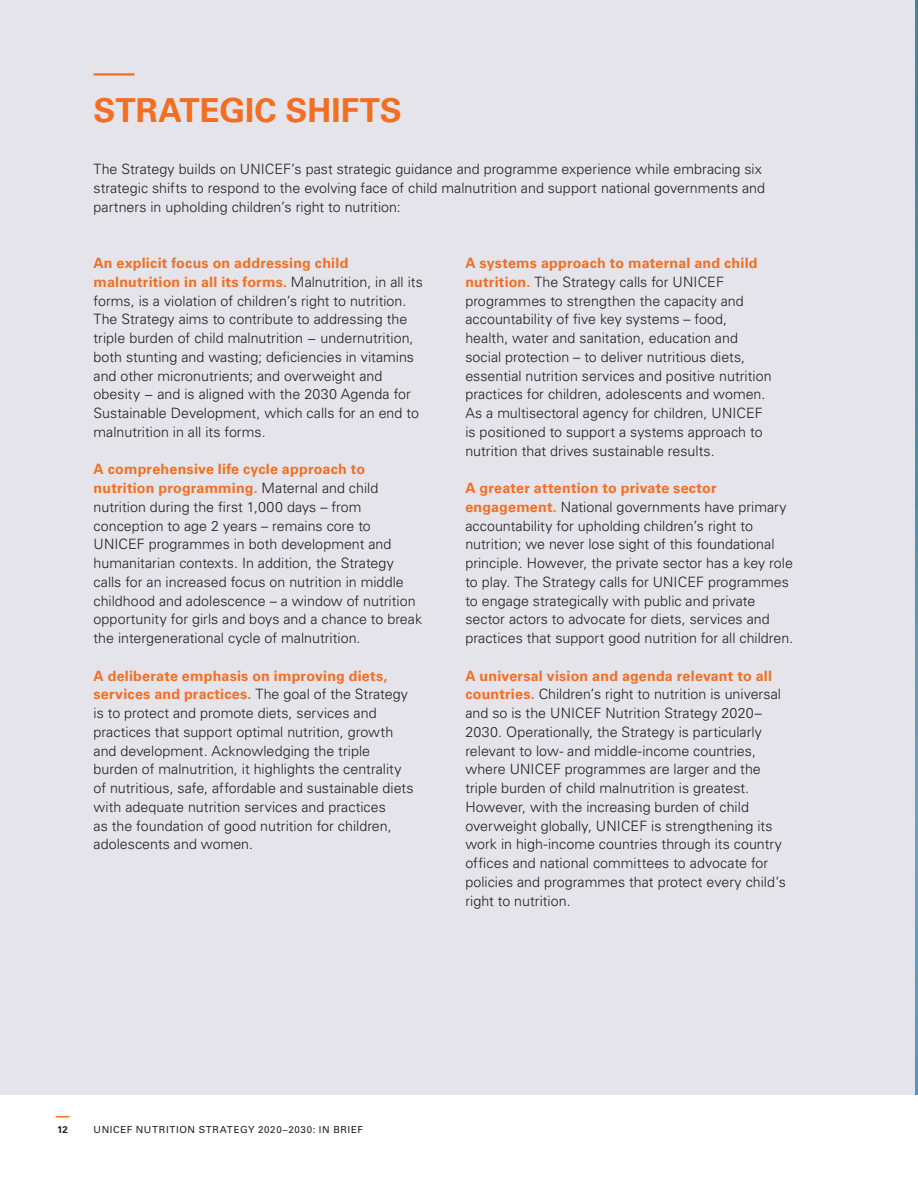
<style>
.page{position:relative;width:918px;height:1188px;background:#fff}
.page>*{position:absolute;margin:0;border:0;box-sizing:border-box;transform-origin:0 0}
.chapter_headings_ora{font:700 33px "Univers LT Std";color:#f36e21}
.copy{font:300 14.25px/18.8px "Univers LT Std";color:#231f20}
.t1{font:9.75px "Univers LT Std";letter-spacing:.065em;color:#231f20}
.t2{font:700 9.75px "Univers LT Std";color:#231f20}
.s1{font-weight:700;color:#f36e21}
</style>
<div class="page">
<svg style="left:56px;top:1116px;width:13px;height:1px"></svg>
<div style="left:0;top:0;width:918px;height:1094px;background:#e4e4ea"></div>
<hr style="left:94px;top:73px;width:40px;height:3px;background:#f36e21">
<img style="left:916px;top:0;width:2px;height:1094px">
<p class="chapter_headings_ora" style="left:94px;top:91px;width:310px">STRATEGIC SHIFTS</p>
<p class="copy" style="left:94px;top:160px;width:673px">The Strategy builds on UNICEF’s past strategic guidance and programme experience while embracing six strategic shifts to respond to the evolving face of child malnutrition and support national governments and partners in upholding children’s right to nutrition:</p>
<p class="copy" style="left:94px;top:254px;width:331px"><span class="s1">An explicit focus on addressing child malnutrition in all its forms.</span> Malnutrition, in all its forms, is a violation of children’s right to nutrition.<br>The Strategy aims to contribute to addressing the triple burden of child malnutrition − undernutrition, both stunting and wasting; deficiencies in vitamins and other micronutrients; and overweight and obesity − and is aligned with the 2030 Agenda for Sustainable Development, which calls for an end to malnutrition in all its forms.</p>
<p class="copy" style="left:94px;top:460px;width:330px"><span class="s1">A comprehensive life cycle approach to nutrition programming.</span> Maternal and child nutrition during the first 1,000 days – from conception to age 2 years – remains core to UNICEF programmes in both development and humanitarian contexts. In addition, the Strategy calls for an increased focus on nutrition in middle childhood and adolescence – a window of nutrition opportunity for girls and boys and a chance to break the intergenerational cycle of malnutrition.</p>
<p class="copy" style="left:94px;top:666px;width:321px"><span class="s1">A deliberate emphasis on improving diets, services and practices.</span> The goal of the Strategy is to protect and promote diets, services and practices that support optimal nutrition, growth and development. Acknowledging the triple burden of malnutrition, it highlights the centrality of nutritious, safe, affordable and sustainable diets with adequate nutrition services and practices<br>as the foundation of good nutrition for children, adolescents and women.</p>
<p class="copy" style="left:465px;top:254px;width:308px"><span class="s1">A systems approach to maternal and child nutrition.</span> The Strategy calls for UNICEF programmes to strengthen the capacity and accountability of five key systems – food, health, water and sanitation, education and social protection – to deliver nutritious diets, essential nutrition services and positive nutrition practices for children, adolescents and women.<br>As a multisectoral agency for children, UNICEF is positioned to support a systems approach to nutrition that drives sustainable results.</p>
<p class="copy" style="left:465px;top:479px;width:329px"><span class="s1">A greater attention to private sector engagement.</span> National governments have primary accountability for upholding children’s right to nutrition; we never lose sight of this foundational principle. However, the private sector has a key role to play. The Strategy calls for UNICEF programmes to engage strategically with public and private sector actors to advocate for diets, services and practices that support good nutrition for all children.</p>
<p class="copy" style="left:465px;top:666px;width:322px"><span class="s1">A universal vision and agenda relevant to all countries.</span> Children’s right to nutrition is universal and so is the UNICEF Nutrition Strategy 2020– 2030. Operationally, the Strategy is particularly relevant to low- and middle-income countries, where UNICEF programmes are larger and the triple burden of child malnutrition is greatest.<br>However, with the increasing burden of child overweight globally, UNICEF is strengthening its work in high-income countries through its country offices and national committees to advocate for policies and programmes that protect every child’s right to nutrition.</p>
<p class="t2" style="left:57px;top:1124px;width:12px">12</p>
<p class="t1" style="left:94px;top:1124px;width:271px">UNICEF NUTRITION STRATEGY 2020–2030: IN BRIEF</p>
</div>
